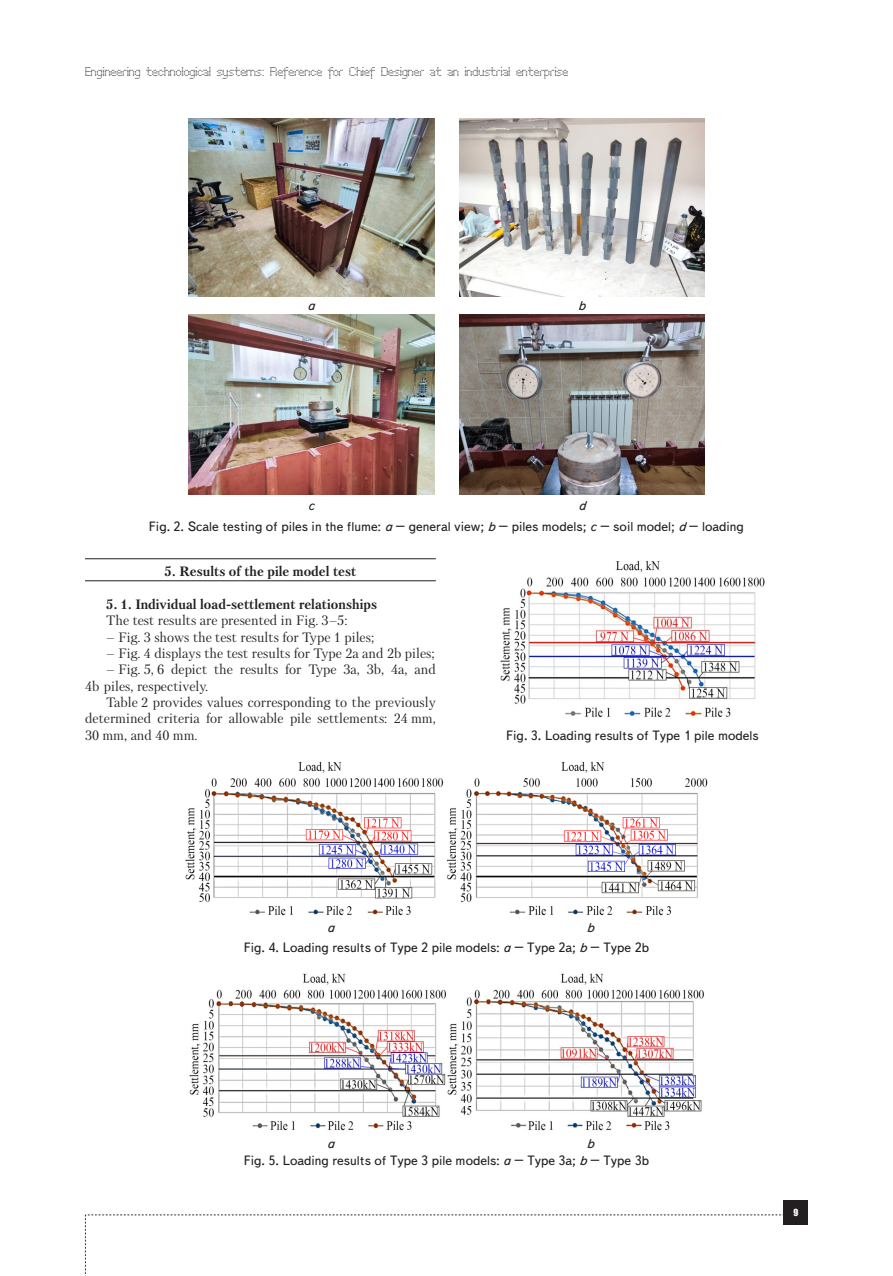
<style>
.page{position:relative;width:893px;height:1276px;background:#fff}
.page>*{position:absolute;margin:0;border:0;box-sizing:border-box;transform-origin:0 0}
.Text__англ__отступ{font:13.5px/16.4px "Petersburg C";color:#231f20}
.Подпись_рисунка{font:13.5px "Text Book C";color:#231f20}
.Text__англ__отступ-2{font:700 13.5px "Petersburg C";color:#231f20}
.Раздел_статьи{font:700 13.5px "Petersburg C";color:#231f20}
.Подпись_рисунка-2{font:italic 13.5px "Text Book C";color:#231f20}
.t1{font:12px "Perfo C";letter-spacing:.015em;color:#231f20}
.t2{font:9px "Impact";color:#fff}
.s1{font-style:italic}
</style>
<div class="page">
<svg style="left:85px;top:1214px;width:699px;height:62px"></svg>
<div style="left:784px;top:1200px;width:24px;height:24px;background:#231f20"></div>
<hr style="left:85px;top:558px;width:351px;height:1px;background:#231f20">
<hr style="left:85px;top:580px;width:351px;height:1px;background:#231f20">
<img style="left:500px;top:560px;width:265px;height:158px">
<img style="left:188px;top:118px;width:246px;height:178px">
<img style="left:459px;top:118px;width:246px;height:178px">
<img style="left:188px;top:315px;width:246px;height:179px">
<img style="left:459px;top:315px;width:246px;height:179px">
<img style="left:186px;top:761px;width:521px;height:155px">
<img style="left:189px;top:973px;width:515px;height:158px">
<p class="t1" style="left:85px;top:65px;width:485px">Engineering technological systems: Reference for Chief Designer at an industrial enterprise</p>
<p class="Подпись_рисунка-2" style="left:307px;top:297px;width:9px">a</p>
<p class="Подпись_рисунка-2" style="left:578px;top:297px;width:9px">b</p>
<p class="Подпись_рисунка-2" style="left:308px;top:498px;width:8px">c</p>
<p class="Подпись_рисунка-2" style="left:578px;top:498px;width:9px">d</p>
<p class="Подпись_рисунка" style="left:149px;top:519px;width:597px">Fig. 2. Scale testing of piles in the flume: <span class="s1">a</span> – general view; <span class="s1">b</span> – piles models; <span class="s1">c</span> – soil model; <span class="s1">d</span> – loading</p>
<p class="Раздел_статьи" style="left:165px;top:563px;width:193px">5. Results of the pile model test</p>
<p class="Text__англ__отступ-2" style="left:106px;top:596px;width:272px">5. 1. Individual load-settlement relationships</p>
<p class="Text__англ__отступ" style="left:106px;top:612px;width:243px">The test results are presented in Fig. 3–5:</p>
<p class="Text__англ__отступ" style="left:106px;top:628px;width:269px">– Fig. 3 shows the test results for Type 1 piles;</p>
<p class="Text__англ__отступ" style="left:106px;top:645px;width:330px">– Fig. 4 displays the test results for Type 2a and 2b piles;</p>
<p class="Text__англ__отступ" style="left:85px;top:661px;width:352px;text-indent:21px">– Fig. 5, 6 depict the results for Type 3a, 3b, 4a, and<br>4b piles, respectively.</p>
<p class="Text__англ__отступ" style="left:85px;top:694px;width:352px;text-align:justify;text-indent:21px">Table 2 provides values corresponding to the previously determined criteria for allowable pile settlements: 24 mm, 30 mm, and 40 mm.</p>
<p class="Подпись_рисунка" style="left:506px;top:728px;width:254px">Fig. 3. Loading results of Type 1 pile models</p>
<p class="Подпись_рисунка-2" style="left:327px;top:919px;width:9px">a</p>
<p class="Подпись_рисунка-2" style="left:587px;top:919px;width:9px">b</p>
<p class="Подпись_рисунка" style="left:244px;top:939px;width:407px">Fig. 4. Loading results of Type 2 pile models: <span class="s1">a</span> – Type 2a; <span class="s1">b</span> – Type 2b</p>
<p class="Подпись_рисунка-2" style="left:327px;top:1136px;width:9px">a</p>
<p class="Подпись_рисунка-2" style="left:587px;top:1136px;width:9px">b</p>
<p class="Подпись_рисунка" style="left:244px;top:1153px;width:407px">Fig. 5. Loading results of Type 3 pile models: <span class="s1">a</span> – Type 3a; <span class="s1">b</span> – Type 3b</p>
<p class="t2" style="left:793px;top:1205px;width:6px">9</p>
</div>
